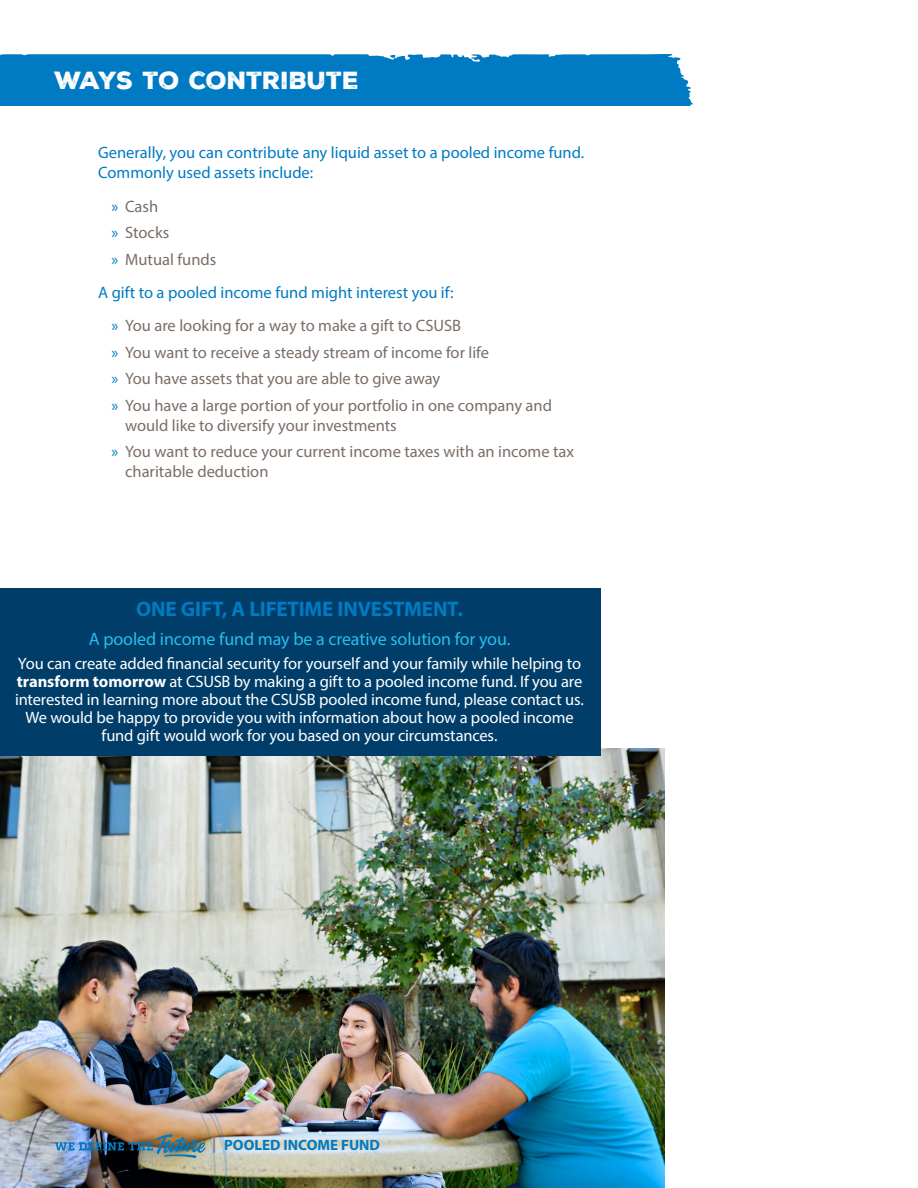
<style>
.page{position:relative;width:918px;height:1188px;background:#fff}
.page>*{position:absolute;margin:0;border:0;box-sizing:border-box;transform-origin:0 0}
.t1{font:24px "Nexa Rust Sans Black 01";letter-spacing:-.02em;color:#fff}
.Body_copy{font:700 21px "Myriad Pro";letter-spacing:-.005em;color:#007bc3}
.t2{font:18px "Myriad Pro";letter-spacing:-.005em;color:#25bdef}
.Body_copy-2{font:16.5px/18px "Myriad Pro";letter-spacing:-.01em;color:#fff;text-align:center}
.t3{font:16.5px/19.8px "Myriad Pro";color:#7a6e67}
.t4{font:16.5px/19.8px "Myriad Pro";color:#007bc3}
.t5{font:700 15px "Myriad Pro";color:#007bc3}
.s1{color:#007bc3}
.s2{font-weight:700}
.s3{color:#808285}
</style>
<div class="page">
<img style="left:0;top:748px;width:664px;height:440px">
<img style="left:0;top:1032px;width:227px;height:156px">
<div style="left:0;top:54px;width:693px;height:52px;background:#007bc3"></div>
<div style="left:0;top:589px;width:601px;height:167px;background:#003e69"></div>
<p class="t1" style="left:54px;top:64px;width:307px">WAYS TO CONTRIBUTE</p>
<p class="t4" style="left:98px;top:143px;width:488px">Generally, you can contribute any liquid asset to a pooled income fund.<br>Commonly used assets include:</p>
<p class="t3" style="left:112px;top:196px;width:48px"><span class="s1">»</span> Cash</p>
<p class="t3" style="left:112px;top:222px;width:59px"><span class="s1">»</span> Stocks</p>
<p class="t3" style="left:112px;top:249px;width:106px"><span class="s1">»</span> Mutual funds</p>
<p class="t4" style="left:98px;top:282px;width:357px">A gift to a pooled income fund might interest you if:</p>
<p class="t3" style="left:112px;top:316px;width:351px"><span class="s1">»</span> You are looking for a way to make a gift to CSUSB</p>
<p class="t3" style="left:112px;top:342px;width:379px"><span class="s1">»</span> You want to receive a steady stream of income for life</p>
<p class="t3" style="left:112px;top:369px;width:330px"><span class="s1">»</span> You have assets that you are able to give away</p>
<p class="t3" style="left:125px;top:395px;width:428px;text-indent:-14px"><span class="s1">»</span> You have a large portion of your portfolio in one company and would like to diversify your investments</p>
<p class="t3" style="left:125px;top:442px;width:451px;text-indent:-14px"><span class="s1">»</span> You want to reduce your current income taxes with an income tax charitable deduction</p>
<p class="Body_copy" style="left:136px;top:596px;width:328px">ONE GIFT, A LIFETIME INVESTMENT.</p>
<p class="t2" style="left:89px;top:628px;width:423px">A pooled income fund may be a creative solution for you.</p>
<p class="Body_copy-2" style="left:15px;top:655px;width:570px">You can create added financial security for yourself and your family while helping to <span class="s2">transform tomorrow</span> at CSUSB by making a gift to a pooled income fund. If you are interested in learning more about the CSUSB pooled income fund, please contact us.<br>We would be happy to provide you with information about how a pooled income fund gift would work for you based on your circumstances.</p>
<p class="t5" style="left:212px;top:1135px;width:169px"><span class="s3">|</span> POOLED INCOME FUND</p>
</div>
